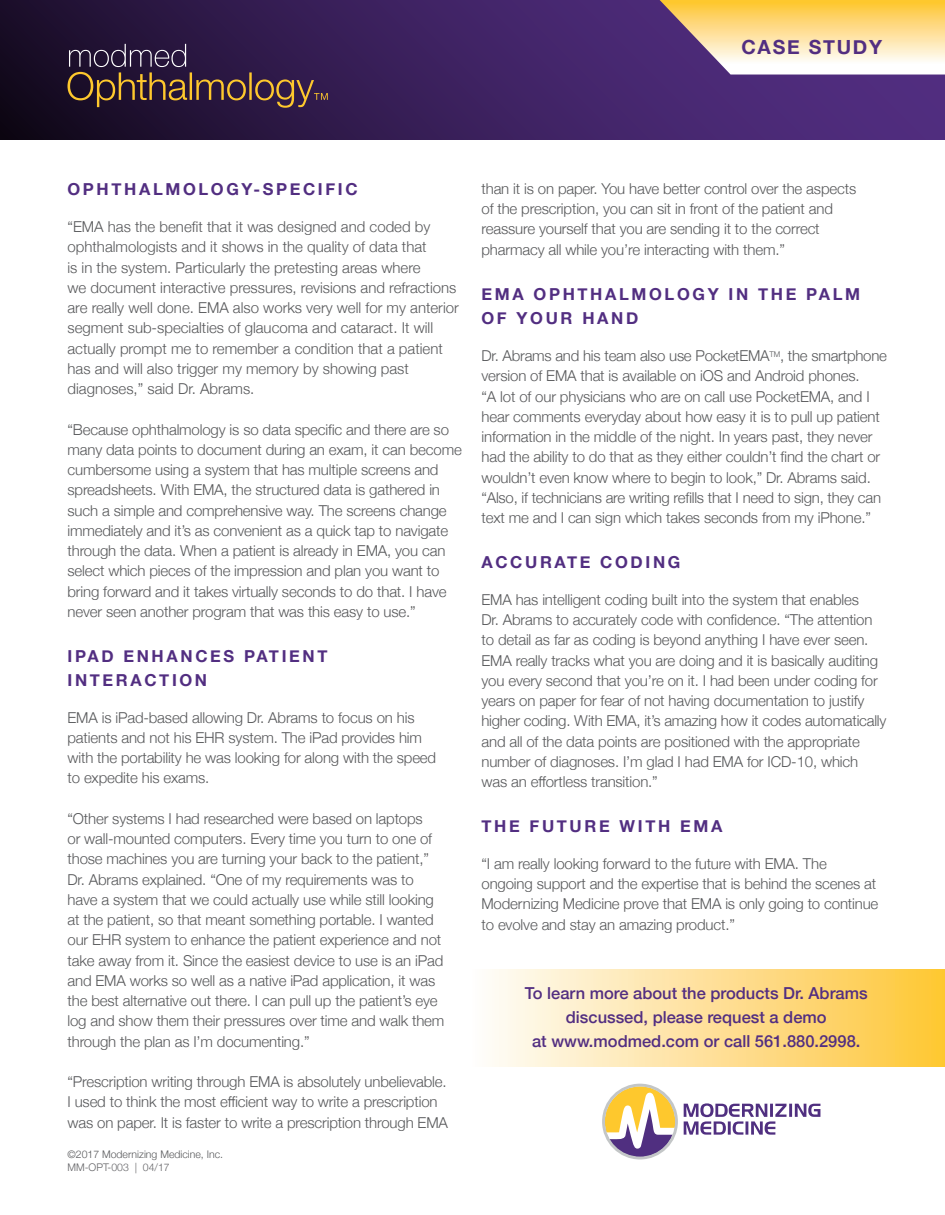
<style>
.page{position:relative;width:945px;height:1215px;background:#fff}
.page>*{position:absolute;margin:0;border:0;box-sizing:border-box;transform-origin:0 0}
.t1{font:700 19.5px "Helvetica Neue";letter-spacing:.09em;color:#522e81}
.t2{font:700 16.5px/24px "Helvetica Neue";letter-spacing:.16em;color:#522e81}
.t3{font:500 16.5px/24px "Helvetica Neue";color:#522e81;text-align:center}
.t4{font:300 15px/20.2px "Helvetica Neue";letter-spacing:-.01em;color:#57585a}
.t5{font:300 10.5px "Helvetica Neue";color:#57585a}
.t6{font:300 10.5px "Helvetica Neue";color:#636366}
</style>
<div class="page">
<div style="left:472px;top:969px;width:473px;height:98px;background:linear-gradient(to right,#fefcfd,#fec637)"></div>
<svg style="left:684px;top:1103px;width:136px;height:32px"></svg>
<svg style="left:602px;top:1084px;width:76px;height:76px"></svg>
<svg style="left:0;top:0;width:945px;height:139px;background:#391f59"></svg>
<svg style="left:660px;top:0;width:285px;height:75px;background:#e5c998"></svg>
<svg style="left:68px;top:44px;width:260px;height:64px;background:#412c40"></svg>
<p class="t1" style="left:741px;top:32px;width:142px">CASE STUDY</p>
<p class="t2" style="left:68px;top:178px;width:292px">OPHTHALMOLOGY-SPECIFIC</p>
<p class="t4" style="left:68px;top:216px;width:393px">“EMA has the benefit that it was designed and coded by ophthalmologists and it shows in the quality of data that<br>is in the system. Particularly the pretesting areas where<br>we document interactive pressures, revisions and refractions are really well done. EMA also works very well for my anterior segment sub-specialties of glaucoma and cataract. It will actually prompt me to remember a condition that a patient has and will also trigger my memory by showing past diagnoses,” said Dr. Abrams.</p>
<p class="t4" style="left:68px;top:418px;width:396px">“Because ophthalmology is so data specific and there are so many data points to document during an exam, it can become cumbersome using a system that has multiple screens and spreadsheets. With EMA, the structured data is gathered in such a simple and comprehensive way. The screens change immediately and it’s as convenient as a quick tap to navigate through the data. When a patient is already in EMA, you can select which pieces of the impression and plan you want to bring forward and it takes virtually seconds to do that. I have never seen another program that was this easy to use.”</p>
<p class="t2" style="left:68px;top:644px;width:261px">IPAD ENHANCES PATIENT<br>INTERACTION</p>
<p class="t4" style="left:68px;top:706px;width:370px">EMA is iPad-based allowing Dr. Abrams to focus on his patients and not his EHR system. The iPad provides him with the portability he was looking for along with the speed to expedite his exams.</p>
<p class="t4" style="left:68px;top:807px;width:378px">“Other systems I had researched were based on laptops<br>or wall-mounted computers. Every time you turn to one of those machines you are turning your back to the patient,” Dr. Abrams explained. “One of my requirements was to have a system that we could actually use while still looking at the patient, so that meant something portable. I wanted our EHR system to enhance the patient experience and not take away from it. Since the easiest device to use is an iPad and EMA works so well as a native iPad application, it was the best alternative out there. I can pull up the patient’s eye log and show them their pressures over time and walk them through the plan as I’m documenting.”</p>
<p class="t4" style="left:68px;top:1071px;width:382px">“Prescription writing through EMA is absolutely unbelievable.<br>I used to think the most efficient way to write a prescription was on paper. It is faster to write a prescription through EMA</p>
<p class="t5" style="left:68px;top:1145px;width:157px">©2017 Modernizing Medicine, Inc.</p>
<p class="t6" style="left:68px;top:1159px;width:104px">MM-OPT-003 | 04/17</p>
<p class="t4" style="left:482px;top:177px;width:376px">than it is on paper. You have better control over the aspects of the prescription, you can sit in front of the patient and</p>
<p class="t4" style="left:482px;top:218px;width:340px">reassure yourself that you are sending it to the correct</p>
<p class="t4" style="left:482px;top:239px;width:305px">pharmacy all while you’re interacting with them.”</p>
<p class="t2" style="left:482px;top:283px;width:380px">EMA OPHTHALMOLOGY IN THE PALM<br>OF YOUR HAND</p>
<p class="t4" style="left:482px;top:344px;width:407px">Dr. Abrams and his team also use PocketEMA<sup>TM</sup>, the smartphone version of EMA that is available on iOS and Android phones.<br>“A lot of our physicians who are on call use PocketEMA, and I hear comments everyday about how easy it is to pull up patient information in the middle of the night. In years past, they never had the ability to do that as they either couldn’t find the chart or wouldn’t even know where to begin to look,” Dr. Abrams said. “Also, if technicians are writing refills that I need to sign, they can text me and I can sign which takes seconds from my iPhone.”</p>
<p class="t2" style="left:482px;top:551px;width:200px">ACCURATE CODING</p>
<p class="t4" style="left:482px;top:588px;width:379px">EMA has intelligent coding built into the system that enables</p>
<p class="t4" style="left:482px;top:608px;width:393px">Dr. Abrams to accurately code with confidence. “The attention</p>
<p class="t4" style="left:482px;top:629px;width:388px">to detail as far as coding is beyond anything I have ever seen.</p>
<p class="t4" style="left:482px;top:649px;width:406px">EMA really tracks what you are doing and it is basically auditing you every second that you’re on it. I had been under coding for years on paper for fear of not having documentation to justify higher coding. With EMA, it’s amazing how it codes automatically and all of the data points are positioned with the appropriate number of diagnoses. I’m glad I had EMA for ICD-10, which</p>
<p class="t4" style="left:482px;top:770px;width:178px">was an effortless transition.”</p>
<p class="t2" style="left:482px;top:815px;width:242px">THE FUTURE WITH EMA</p>
<p class="t4" style="left:482px;top:852px;width:398px">“I am really looking forward to the future with EMA. The ongoing support and the expertise that is behind the scenes at Modernizing Medicine prove that EMA is only going to continue to evolve and stay an amazing product.”</p>
<p class="t3" style="left:525px;top:980px;width:344px">To learn more about the products Dr. Abrams discussed, please request a demo<br>at www.modmed.com or call 561.880.2998.</p>
</div>
